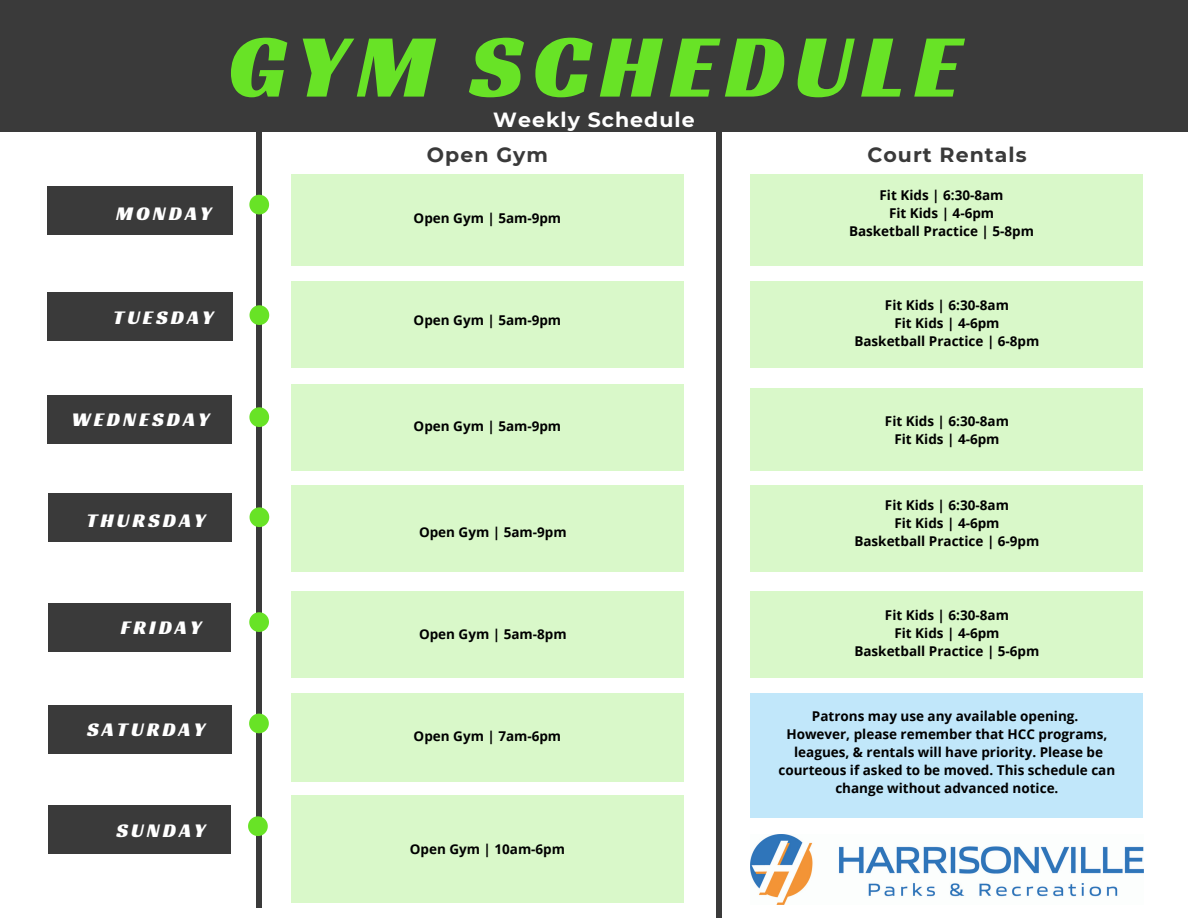
<style>
.page{position:relative;width:1188px;height:918px;background:#fff}
.page>*{position:absolute;margin:0;border:0;box-sizing:border-box;transform-origin:0 0}
.t1{font:91.35px "Racing Sans One";letter-spacing:.1em;color:#68e326}
.t2{font:700 20.55px "Montserrat";letter-spacing:.05em;color:#3a3a3a}
.t3{font:700 20.55px "Montserrat";letter-spacing:.05em;color:#fff}
.t4{font:20.1px "Racing Sans One";letter-spacing:.15em;color:#fff}
.t5{font:700 13.5px/18px "Open Sans";color:#000;text-align:center}
</style>
<div class="page">
<hr style="left:257px;top:114px;width:4px;height:794px;background:#3a3a3a">
<svg style="left:249px;top:195px;width:20px;height:19px"></svg>
<svg style="left:250px;top:305px;width:19px;height:20px"></svg>
<div style="left:47px;top:186px;width:185px;height:48px;background:#3a3a3a"></div>
<div style="left:47px;top:293px;width:185px;height:48px;background:#3a3a3a"></div>
<div style="left:0;top:0;width:1188px;height:132px;background:#3a3a3a"></div>
<svg style="left:249px;top:407px;width:20px;height:20px"></svg>
<svg style="left:250px;top:507px;width:19px;height:20px"></svg>
<div style="left:47px;top:396px;width:184px;height:48px;background:#3a3a3a"></div>
<div style="left:49px;top:493px;width:183px;height:49px;background:#3a3a3a"></div>
<svg style="left:249px;top:612px;width:20px;height:20px"></svg>
<svg style="left:249px;top:714px;width:20px;height:19px"></svg>
<div style="left:49px;top:603px;width:182px;height:49px;background:#3a3a3a"></div>
<div style="left:49px;top:705px;width:183px;height:49px;background:#3a3a3a"></div>
<svg style="left:248px;top:816px;width:20px;height:20px"></svg>
<div style="left:49px;top:806px;width:182px;height:47px;background:#3a3a3a"></div>
<div style="left:291px;top:175px;width:393px;height:91px;background:#d9f8c9"></div>
<div style="left:291px;top:281px;width:393px;height:87px;background:#d9f8c9"></div>
<div style="left:291px;top:384px;width:393px;height:87px;background:#d9f8c9"></div>
<div style="left:291px;top:485px;width:393px;height:87px;background:#d9f8c9"></div>
<div style="left:291px;top:592px;width:393px;height:86px;background:#d9f8c9"></div>
<div style="left:291px;top:693px;width:393px;height:89px;background:#d9f8c9"></div>
<div style="left:291px;top:795px;width:393px;height:108px;background:#d9f8c9"></div>
<div style="left:751px;top:175px;width:392px;height:91px;background:#d9f8c9"></div>
<div style="left:751px;top:281px;width:392px;height:87px;background:#d9f8c9"></div>
<div style="left:751px;top:388px;width:392px;height:83px;background:#d9f8c9"></div>
<div style="left:751px;top:485px;width:392px;height:87px;background:#d9f8c9"></div>
<div style="left:751px;top:592px;width:392px;height:86px;background:#d9f8c9"></div>
<div style="left:751px;top:693px;width:392px;height:125px;background:#c1e7fa"></div>
<hr style="left:717px;top:130px;width:4px;height:788px;background:#3a3a3a">
<img style="left:751px;top:834px;width:392px;height:70px">
<p class="t4" style="left:116px;top:200px;width:97px">MONDAY</p>
<p class="t1" style="left:228px;top:7px;width:734px">GYM SCHEDULE</p>
<p class="t3" style="left:493px;top:107px;width:203px">Weekly Schedule</p>
<p class="t2" style="left:427px;top:143px;width:123px">Open Gym</p>
<p class="t2" style="left:867px;top:143px;width:161px">Court Rentals</p>
<p class="t5" style="left:414px;top:209px;width:149px">Open Gym | 5am-9pm</p>
<p class="t5" style="left:880px;top:186px;width:125px">Fit Kids | 6:30-8am</p>
<p class="t5" style="left:889px;top:204px;width:107px">Fit Kids | 4-6pm</p>
<p class="t5" style="left:849px;top:222px;width:187px">Basketball Practice | 5-8pm</p>
<p class="t4" style="left:113px;top:304px;width:102px">TUESDAY</p>
<p class="t5" style="left:414px;top:311px;width:149px">Open Gym | 5am-9pm</p>
<p class="t5" style="left:885px;top:296px;width:125px">Fit Kids | 6:30-8am</p>
<p class="t5" style="left:894px;top:314px;width:107px">Fit Kids | 4-6pm</p>
<p class="t5" style="left:854px;top:332px;width:187px">Basketball Practice | 6-8pm</p>
<p class="t4" style="left:72px;top:407px;width:139px">WEDNESDAY</p>
<p class="t4" style="left:86px;top:508px;width:121px">THURSDAY</p>
<p class="t4" style="left:121px;top:614px;width:82px">FRIDAY</p>
<p class="t4" style="left:87px;top:716px;width:119px">SATURDAY</p>
<p class="t4" style="left:117px;top:817px;width:91px">SUNDAY</p>
<p class="t5" style="left:414px;top:417px;width:149px">Open Gym | 5am-9pm</p>
<p class="t5" style="left:419px;top:523px;width:149px">Open Gym | 5am-9pm</p>
<p class="t5" style="left:419px;top:625px;width:149px">Open Gym | 5am-8pm</p>
<p class="t5" style="left:414px;top:727px;width:149px">Open Gym | 7am-6pm</p>
<p class="t5" style="left:410px;top:839px;width:157px">Open Gym | 10am-6pm</p>
<p class="t5" style="left:885px;top:412px;width:125px">Fit Kids | 6:30-8am</p>
<p class="t5" style="left:894px;top:430px;width:107px">Fit Kids | 4-6pm</p>
<p class="t5" style="left:885px;top:496px;width:125px">Fit Kids | 6:30-8am</p>
<p class="t5" style="left:894px;top:514px;width:107px">Fit Kids | 4-6pm</p>
<p class="t5" style="left:854px;top:532px;width:187px">Basketball Practice | 6-9pm</p>
<p class="t5" style="left:885px;top:606px;width:125px">Fit Kids | 6:30-8am</p>
<p class="t5" style="left:894px;top:624px;width:107px">Fit Kids | 4-6pm</p>
<p class="t5" style="left:854px;top:642px;width:187px">Basketball Practice | 5-6pm</p>
<p class="t5" style="left:812px;top:706px;width:268px">Patrons may use any available opening.</p>
<p class="t5" style="left:786px;top:724px;width:323px">However, please remember that HCC programs,</p>
<p class="t5" style="left:778px;top:742px;width:338px">leagues, &amp; rentals will have priority. Please be courteous if asked to be moved. This schedule can change without advanced notice.</p>
</div>
